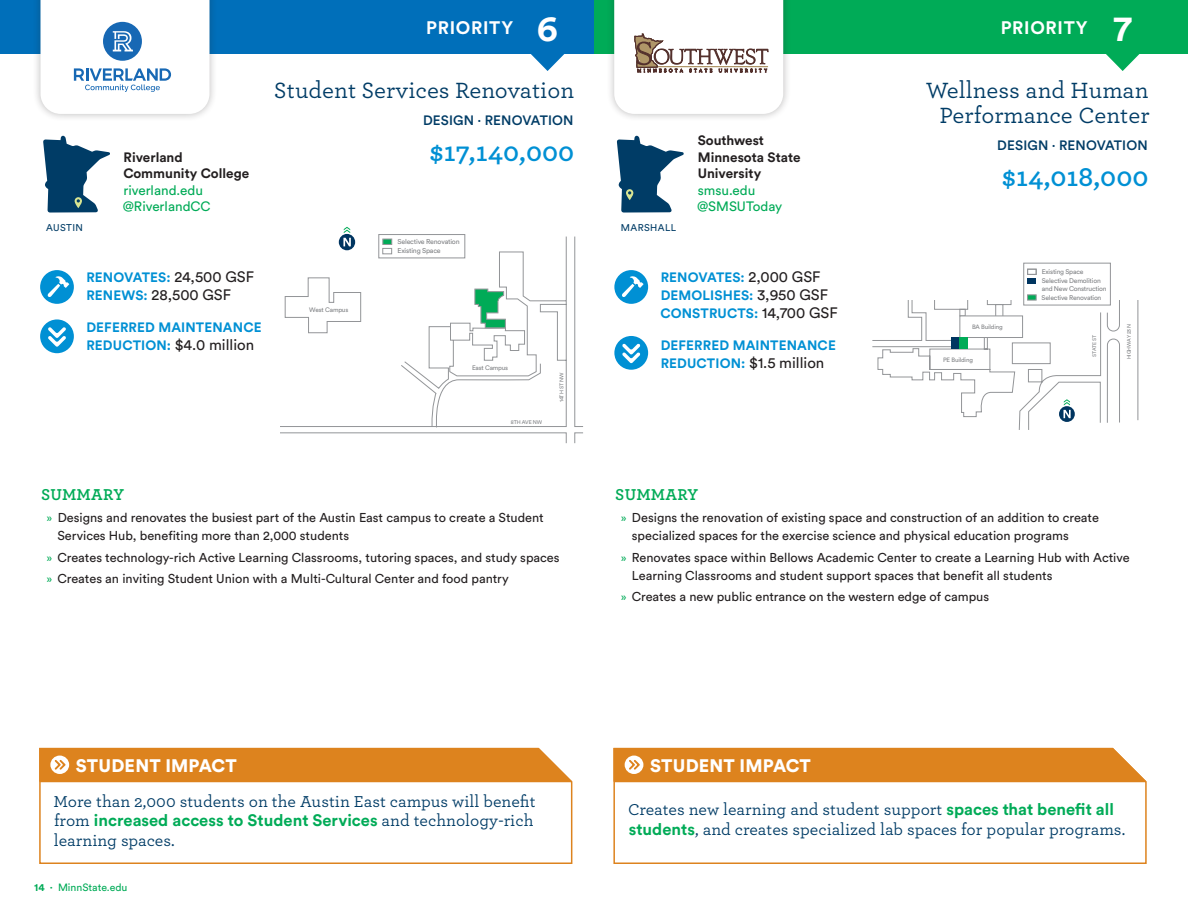
<style>
.page{position:relative;width:1188px;height:918px;background:#fff}
.page>*{position:absolute;margin:0;border:0;box-sizing:border-box;transform-origin:0 0}
.t1{font:700 36px "Circular Std";color:#fff}
.Project_cost{font:700 24px "Archer S Sm";color:#0090d4}
.Project_components{font:700 24px "Archer S Sm";color:#0090d4}
.Project_title{font:500 21px/25.5px "Archer S Sm";color:#003c66;text-align:right}
.t2{font:900 18px "Circular Std";letter-spacing:.01em;color:#fff}
.t3{font:700 18px "Circular Std";letter-spacing:.04em;color:#fff}
.Project_impact_text{font:700 16.5px "Circular Std";color:#00ab57}
.Project_impact_text-2{font:500 15px/19.5px "Archer S Sm";color:#003c66}
.Project_highlight{font:15px "Circular Std";color:#231f20}
.Project_subhead{font:700 15px "Archer S Sm";letter-spacing:.01em;color:#00ab57}
.Project_highlight-2{font:700 13.5px/18px "Circular Std";letter-spacing:.01em;color:#0090d4}
.t4{font:700 13.5px/16.5px "Circular Std";color:#231f20}
.Project_components-2{font:500 13.5px "Circular Std";letter-spacing:.01em;color:#003c66}
.Project__school_web{font:13.5px "Circular Std";color:#00ab57}
.t5{font:12.75px/18px "Circular Std";color:#231f20}
.t6{font:10.5px "Circular Std";color:#00ab57}
.Project_city{font:9.75px "Circular Std";letter-spacing:.04em;color:#003c66}
.t7{font:7.05px/9.3px "Circular Std";letter-spacing:-.03em;color:#808285}
.t8{font:6.75px/8.1px "Circular Std";letter-spacing:-.03em;color:#808285}
.t9{font:6.45px "Circular Std";letter-spacing:-.03em;color:#808285}
.t10{font:6.15px "Circular Std";letter-spacing:-.03em;color:#808285}
.t11{font:5.4px "Circular Std";letter-spacing:-.03em;color:#808285}
.t12{font:5.25px "Circular Std";letter-spacing:-.03em;color:#808285}
.s1{font-weight:400;color:#00ab57}
.s2{font-weight:400;font-size:15px;color:#231f20}
.s3{font-weight:700;font-size:13.5px;color:#0090d4}
.s4{font-size:11.25px;color:#00ab57}
.s5{font-family:"Archer S Sm";font-weight:500;font-size:15px;color:#003c66}
.s6{font-weight:700}
.s7{font-family:"Circular Std";font-weight:700;font-size:16.5px;color:#00ab57}
</style>
<div class="page">
<div style="left:0;top:0;width:594px;height:54px;background:#006fba"></div>
<div style="left:594px;top:0;width:594px;height:54px;background:#00ab57"></div>
<svg style="left:531px;top:54px;width:34px;height:17px"></svg>
<svg style="left:1106px;top:54px;width:34px;height:17px"></svg>
<div style="left:32px;top:0;width:186px;height:122px;background:#231f20;opacity:.3"></div>
<div style="left:606px;top:0;width:186px;height:122px;background:#231f20;opacity:.3"></div>
<svg style="left:43px;top:135px;width:67px;height:78px"></svg>
<svg style="left:40px;top:319px;width:34px;height:34px"></svg>
<svg style="left:40px;top:270px;width:34px;height:34px"></svg>
<svg style="left:39px;top:747px;width:534px;height:117px"></svg>
<div style="left:39px;top:748px;width:533px;height:34px;background:#dd831e"></div>
<hr style="left:40px;top:781px;width:531px;height:1px;background:#dd831e">
<svg style="left:40px;top:0;width:170px;height:114px"></svg>
<div style="left:339px;top:234px;width:16px;height:16px;background:#456b8a;border-radius:50%"></div>
<svg style="left:343px;top:227px;width:8px;height:9px"></svg>
<svg style="left:281px;top:236px;width:302px;height:208px"></svg>
<svg style="left:378px;top:234px;width:205px;height:175px"></svg>
<svg style="left:614px;top:336px;width:34px;height:34px"></svg>
<svg style="left:614px;top:270px;width:34px;height:34px"></svg>
<svg style="left:613px;top:747px;width:534px;height:117px"></svg>
<div style="left:613px;top:748px;width:534px;height:34px;background:#dd831e"></div>
<hr style="left:614px;top:781px;width:531px;height:1px;background:#dd831e">
<svg style="left:614px;top:0;width:169px;height:114px"></svg>
<svg style="left:872px;top:299px;width:266px;height:131px"></svg>
<div style="left:960px;top:316px;width:63px;height:22px;background:#fff;border:1px solid #939598"></div>
<div style="left:951px;top:338px;width:9px;height:11px;background:#003560"></div>
<div style="left:959px;top:338px;width:9px;height:11px;background:#00ab57"></div>
<div style="left:1023px;top:263px;width:88px;height:42px;border:1px solid #939598"></div>
<div style="left:1028px;top:278px;width:8px;height:6px;background:#003560"></div>
<div style="left:1027px;top:269px;width:9px;height:6px;border:1px solid #939598"></div>
<svg style="left:1027px;top:295px;width:9px;height:5px"></svg>
<svg style="left:617px;top:135px;width:67px;height:78px"></svg>
<p class="t1" style="left:537px;top:5px;width:22px">6</p>
<h3 class="t3" style="left:426px;top:16px;width:89px">PRIORITY</h3>
<h3 class="t3" style="left:1001px;top:16px;width:89px">PRIORITY</h3>
<p class="t1" style="left:1114px;top:5px;width:20px">7</p>
<p class="Project_title" style="left:274px;top:76px;width:302px">Student Services Renovation</p>
<p class="Project_components-2" style="left:423px;top:112px;width:152px">DESIGN · RENOVATION</p>
<p class="Project_city" style="left:46px;top:221px;width:38px">AUSTIN</p>
<p class="t4" style="left:124px;top:149px;width:61px">Riverland</p>
<p class="Project_cost" style="left:430px;top:132px;width:146px">$17,140,000</p>
<p class="t4" style="left:123px;top:165px;width:127px">Community College <span class="s1">riverland.edu</span></p>
<p class="Project__school_web" style="left:123px;top:198px;width:89px">@RiverlandCC</p>
<p class="t7" style="left:398px;top:237px;width:64px">Selective Renovation<br>Existing Space</p>
<p class="Project_highlight-2" style="left:86px;top:268px;width:169px">RENOVATES: <span class="s2">24,500 GSF</span></p>
<p class="Project_highlight" style="left:86px;top:286px;width:146px"><span class="s3">RENEWS:</span> 28,500 GSF</p>
<p class="Project_highlight-2" style="left:86px;top:318px;width:177px">DEFERRED MAINTENANCE</p>
<p class="Project_highlight" style="left:86px;top:335px;width:169px"><span class="s3">REDUCTION:</span> $4.0 million</p>
<p class="t9" style="left:309px;top:306px;width:41px">West Campus</p>
<p class="t9" style="left:472px;top:364px;width:38px">East Campus</p>
<p class="t11" style="left:511px;top:419px;width:33px">8TH AVE NW</p>
<p class="t11" style="left:558px;top:402px;width:31px;rotate:-90deg">14TH ST NW</p>
<p class="Project_subhead" style="left:41px;top:482px;width:85px">SUMMARY</p>
<p class="t5" style="left:58px;top:508px;width:488px;text-indent:-11px"><span class="s4">»</span> Designs and renovates the busiest part of the Austin East campus to create a Student<br>Services Hub, benefiting more than 2,000 students</p>
<p class="t5" style="left:47px;top:548px;width:514px"><span class="s4">»</span> Creates technology-rich Active Learning Classrooms, tutoring spaces, and study spaces</p>
<p class="t5" style="left:47px;top:570px;width:464px"><span class="s4">»</span> Creates an inviting Student Union with a Multi-Cultural Center and food pantry</p>
<p class="Project_city" style="left:621px;top:221px;width:57px">MARSHALL</p>
<p class="t4" style="left:698px;top:132px;width:104px">Southwest<br>Minnesota State<br>University <span class="s1">smsu.edu</span></p>
<p class="Project__school_web" style="left:697px;top:198px;width:87px">@SMSUToday</p>
<p class="Project_highlight-2" style="left:660px;top:268px;width:179px">RENOVATES: <span class="s2">2,000 GSF<br></span>DEMOLISHES: <span class="s2">3,950 GSF<br></span>CONSTRUCTS: <span class="s2">14,700 GSF</span></p>
<p class="Project_highlight-2" style="left:661px;top:336px;width:177px">DEFERRED MAINTENANCE</p>
<p class="Project_highlight" style="left:661px;top:353px;width:165px"><span class="s3">REDUCTION:</span> $1.5 million</p>
<p class="Project_title" style="left:926px;top:76px;width:225px">Wellness and Human<br>Performance Center</p>
<p class="Project_components-2" style="left:997px;top:137px;width:152px">DESIGN · RENOVATION</p>
<p class="Project_components" style="left:1002px;top:157px;width:148px">$14,018,000</p>
<p class="t10" style="left:972px;top:324px;width:32px">BA Building</p>
<p class="t10" style="left:943px;top:356px;width:31px">PE Building</p>
<p class="t8" style="left:1042px;top:268px;width:43px">Existing Space</p>
<p class="t8" style="left:1042px;top:293px;width:61px">Selective Renovation</p>
<p class="t8" style="left:1042px;top:277px;width:66px">Selective Demolition and New Construction</p>
<p class="t12" style="left:1091px;top:357px;width:24px;rotate:-90deg">STATE ST</p>
<p class="t12" style="left:1126px;top:359px;width:37px;rotate:-90deg">HIGHWAY 23 N</p>
<p class="Project_subhead" style="left:615px;top:482px;width:85px">SUMMARY</p>
<p class="t5" style="left:632px;top:508px;width:469px;text-indent:-11px"><span class="s4">»</span> Designs the renovation of existing space and construction of an addition to create specialized spaces for the exercise science and physical education programs</p>
<p class="t5" style="left:632px;top:548px;width:499px;text-indent:-11px"><span class="s4">»</span> Renovates space within Bellows Academic Center to create a Learning Hub with Active<br>Learning Classrooms and student support spaces that benefit all students</p>
<p class="t5" style="left:621px;top:588px;width:370px"><span class="s4">»</span> Creates a new public entrance on the western edge of campus</p>
<p class="t2" style="left:76px;top:753px;width:162px">STUDENT IMPACT</p>
<p class="Project_impact_text-2" style="left:54px;top:791px;width:484px">More than 2,000 students on the Austin East campus will benefit</p>
<p class="Project_impact_text" style="left:54px;top:810px;width:481px"><span class="s5">from</span> increased access to Student Services <span class="s5">and technology-rich</span></p>
<p class="Project_impact_text-2" style="left:54px;top:830px;width:122px">learning spaces.</p>
<p class="t6" style="left:34px;top:881px;width:95px"><span class="s6">14 ·</span> MinnState.edu</p>
<p class="t2" style="left:650px;top:753px;width:162px">STUDENT IMPACT</p>
<p class="Project_impact_text-2" style="left:628px;top:799px;width:499px">Creates new learning and student support <span class="s7">spaces that benefit all students</span>, and creates specialized lab spaces for popular programs.</p>
</div>
